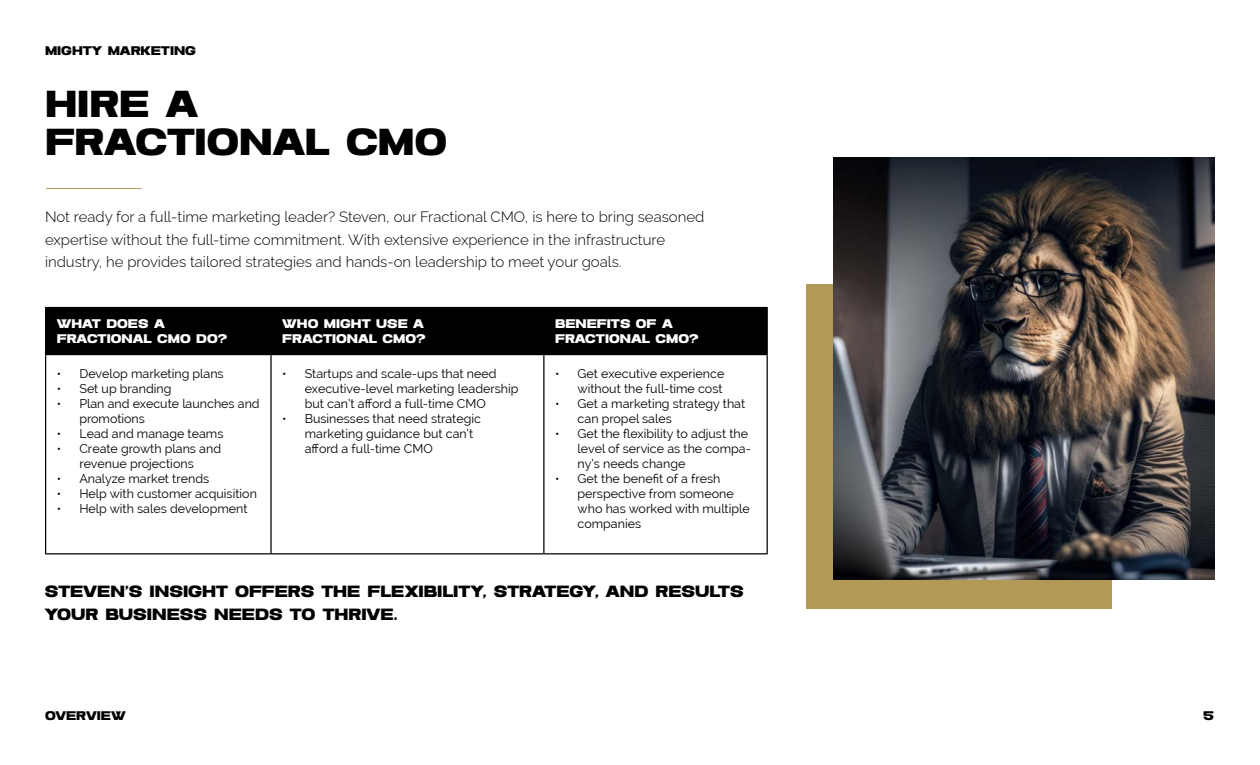
<style>
.page{position:relative;width:1260px;height:765px;background:#fff}
.page>*{position:absolute;margin:0;border:0;box-sizing:border-box;transform-origin:0 0}
.t1{font:37.5px/37.5px "Nofex";color:#000}
.t2{font:16.25px/22.5px "Nofex";color:#000}
.t3{font:100 15px/22.5px "Raleway";color:#000}
.t4{font:12.5px/15px "Raleway";color:#000}
.t5{font:12.5px/15px "Nofex";color:#fff}
.t6{font:12.5px "Nofex";color:#000}
</style>
<div class="page">
<hr style="left:46px;top:188px;width:96px;height:1px;background:#b29956">
<div style="left:46px;top:308px;width:721px;height:46px;background:#000"></div>
<hr style="left:45px;top:355px;width:1px;height:198px;background:#000">
<hr style="left:270px;top:355px;width:2px;height:198px;background:#000">
<hr style="left:543px;top:355px;width:2px;height:198px;background:#000">
<hr style="left:767px;top:355px;width:1px;height:198px;background:#000">
<hr style="left:45px;top:553px;width:226px;height:1px;background:#000">
<hr style="left:271px;top:553px;width:273px;height:1px;background:#000">
<hr style="left:544px;top:553px;width:224px;height:1px;background:#000">
<hr style="left:45px;top:307px;width:226px;height:1px;background:#000">
<hr style="left:45px;top:308px;width:1px;height:46px;background:#000">
<hr style="left:271px;top:307px;width:273px;height:1px;background:#000">
<hr style="left:270px;top:308px;width:2px;height:46px;background:#000">
<hr style="left:544px;top:307px;width:224px;height:1px;background:#000">
<hr style="left:543px;top:308px;width:2px;height:46px;background:#000">
<hr style="left:767px;top:308px;width:1px;height:46px;background:#000">
<hr style="left:45px;top:354px;width:226px;height:1px;background:#000">
<hr style="left:271px;top:354px;width:273px;height:1px;background:#000">
<hr style="left:544px;top:354px;width:224px;height:1px;background:#000">
<div style="left:807px;top:284px;width:305px;height:325px;background:#b29956"></div>
<img style="left:833px;top:158px;width:382px;height:421px">
<p class="t6" style="left:45px;top:43px;width:152px">MIGHTY MARKETING</p>
<h1 class="t1" style="left:45px;top:86px;width:403px">HIRE A<br>FRACTIONAL CMO</h1>
<p class="t3" style="left:45px;top:204px;width:661px">Not ready for a full-time marketing leader? Steven, our Fractional CMO, is here to bring seasoned expertise without the full-time commitment. With extensive experience in the infrastructure industry, he provides tailored strategies and hands-on leadership to meet your goals.</p>
<p class="t5" style="left:57px;top:316px;width:172px">WHAT DOES A<br>FRACTIONAL CMO DO?</p>
<p class="t5" style="left:282px;top:316px;width:145px">WHO MIGHT USE A<br>FRACTIONAL CMO?</p>
<p class="t5" style="left:555px;top:316px;width:145px">BENEFITS OF A<br>FRACTIONAL CMO?</p>
<p class="t4" style="left:57px;top:366px;width:168px">• Develop marketing plans</p>
<p class="t4" style="left:57px;top:381px;width:116px">• Set up branding</p>
<p class="t4" style="left:79px;top:396px;width:182px;text-indent:-22px">• Plan and execute launches and promotions</p>
<p class="t4" style="left:57px;top:426px;width:168px">• Lead and manage teams</p>
<p class="t4" style="left:57px;top:441px;width:166px;text-align:center">• Create growth plans and revenue projections</p>
<p class="t4" style="left:57px;top:471px;width:154px">• Analyze market trends</p>
<p class="t4" style="left:57px;top:486px;width:202px">• Help with customer acquisition</p>
<p class="t4" style="left:57px;top:501px;width:192px">• Help with sales development</p>
<p class="t4" style="left:305px;top:366px;width:215px;text-indent:-22px">• Startups and scale-ups that need executive-level marketing leadership but can’t afford a full-time CMO</p>
<p class="t4" style="left:305px;top:411px;width:178px;text-indent:-22px">• Businesses that need strategic marketing guidance but can’t afford a full-time CMO</p>
<p class="t4" style="left:555px;top:366px;width:171px;text-align:right">• Get executive experience without the full-time cost</p>
<p class="t4" style="left:578px;top:396px;width:169px;text-indent:-22px">• Get a marketing strategy that can propel sales</p>
<p class="t4" style="left:578px;top:426px;width:175px;text-indent:-22px">• Get the flexibility to adjust the level of service as the compa&shy;ny’s needs change</p>
<p class="t4" style="left:578px;top:471px;width:174px;text-indent:-22px">• Get the benefit of a fresh perspective from someone who has worked with multiple companies</p>
<h2 class="t2" style="left:45px;top:581px;width:701px">STEVEN’S INSIGHT OFFERS THE FLEXIBILITY, STRATEGY, AND RESULTS<br>YOUR BUSINESS NEEDS TO THRIVE.</h2>
<p class="t6" style="left:45px;top:708px;width:82px">OVERVIEW</p>
<p class="t6" style="left:1203px;top:708px;width:12px">5</p>
</div>
